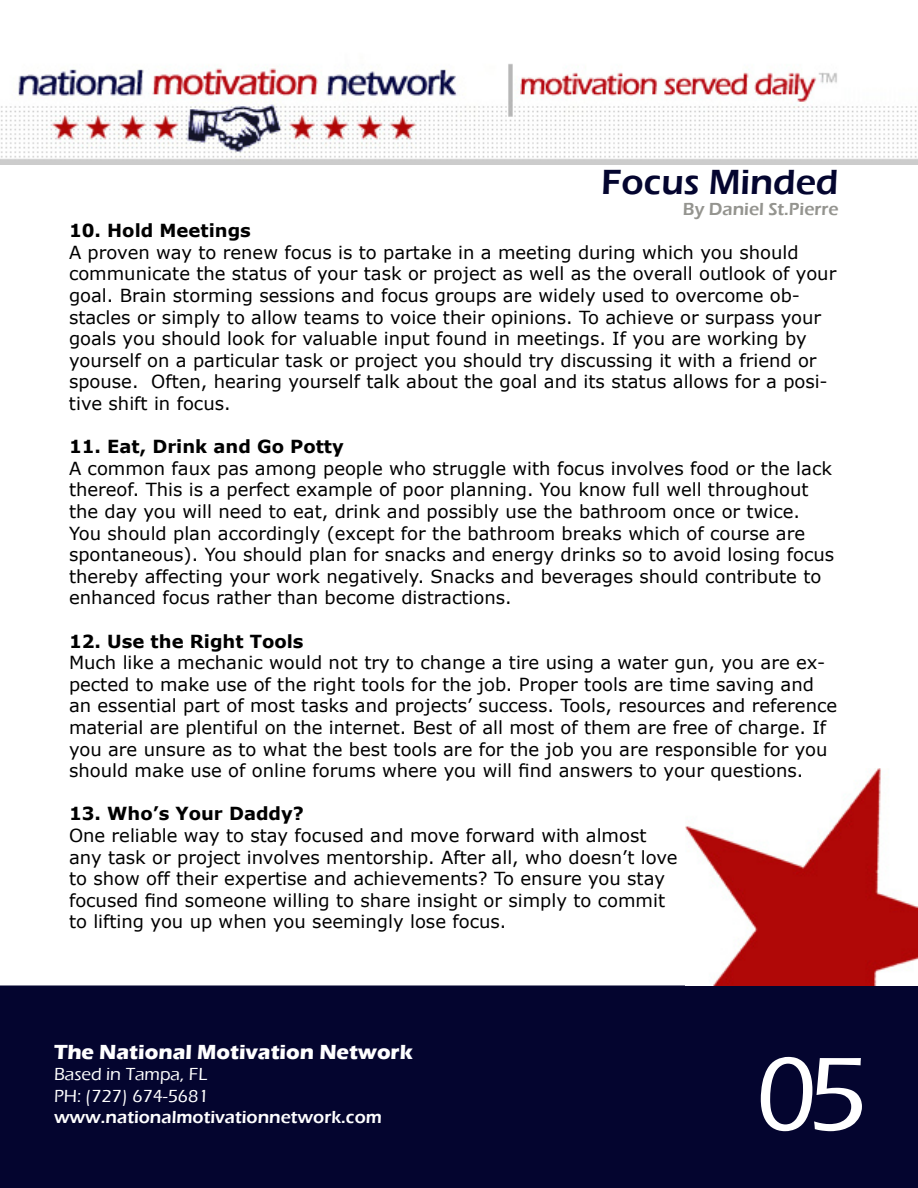
<style>
.page{position:relative;width:918px;height:1188px;background:#fff}
.page>*{position:absolute;margin:0;border:0;box-sizing:border-box;transform-origin:0 0}
.t1{font:500 108px "Eras ITC";color:#fff}
.t2{font:600 36px "Eras ITC";color:#04052f}
.t3{font:700 21px "Eras ITC";color:#fff}
.t4{font:18px/21.6px "Verdana";color:#000}
.t5{font:700 18px "Verdana";color:#000}
.t6{font:600 18px "Eras ITC";color:#fff}
.t7{font:500 18px/21.6px "Eras ITC";color:#fff}
.t8{font:600 18px "Eras ITC";color:#94948f}
</style>
<div class="page">
<div style="left:1px;top:986px;width:916px;height:201px;background:#04052f"></div>
<div style="left:0;top:986px;width:918px;height:202px;border:2px solid #04052f"></div>
<img style="left:0;top:64px;width:918px;height:101px">
<img style="left:686px;top:768px;width:232px;height:217px">
<h2 class="t2" style="left:601px;top:162px;width:239px">Focus Minded</h2>
<p class="t8" style="left:683px;top:199px;width:157px">By Daniel St.Pierre</p>
<p class="t5" style="left:69px;top:219px;width:183px">10. Hold Meetings</p>
<p class="t4" style="left:69px;top:242px;width:769px">A proven way to renew focus is to partake in a meeting during which you should communicate the status of your task or project as well as the overall outlook of your goal. Brain storming sessions and focus groups are widely used to overcome ob&shy;stacles or simply to allow teams to voice their opinions. To achieve or surpass your goals you should look for valuable input found in meetings. If you are working by yourself on a particular task or project you should try discussing it with a friend or spouse. Often, hearing yourself talk about the goal and its status allows for a posi&shy;tive shift in focus.</p>
<p class="t5" style="left:69px;top:435px;width:276px">11. Eat, Drink and Go Potty</p>
<p class="t4" style="left:69px;top:458px;width:767px">A common faux pas among people who struggle with focus involves food or the lack thereof. This is a perfect example of poor planning. You know full well throughout the day you will need to eat, drink and possibly use the bathroom once or twice.<br>You should plan accordingly (except for the bathroom breaks which of course are spontaneous). You should plan for snacks and energy drinks so to avoid losing focus thereby affecting your work negatively. Snacks and beverages should contribute to enhanced focus rather than become distractions.</p>
<p class="t5" style="left:69px;top:629px;width:236px">12. Use the Right Tools</p>
<p class="t4" style="left:69px;top:652px;width:770px">Much like a mechanic would not try to change a tire using a water gun, you are ex&shy;pected to make use of the right tools for the job. Proper tools are time saving and an essential part of most tasks and projects’ success. Tools, resources and reference material are plentiful on the internet. Best of all most of them are free of charge. If you are unsure as to what the best tools are for the job you are responsible for you should make use of online forums where you will find answers to your questions.</p>
<p class="t5" style="left:69px;top:802px;width:237px">13. Who’s Your Daddy?</p>
<p class="t4" style="left:69px;top:825px;width:610px">One reliable way to stay focused and move forward with almost any task or project involves mentorship. After all, who doesn’t love to show off their expertise and achievements? To ensure you stay focused find someone willing to share insight or simply to commit to lifting you up when you seemingly lose focus.</p>
<p class="t3" style="left:54px;top:1040px;width:360px">The National Motivation Network</p>
<p class="t7" style="left:54px;top:1064px;width:156px">Based in Tampa, FL<br>PH: (727) 674-5681</p>
<p class="t6" style="left:54px;top:1107px;width:329px">www.nationalmotivationnetwork.com</p>
<h1 class="t1" style="left:755px;top:1034px;width:114px">05</h1>
</div>
